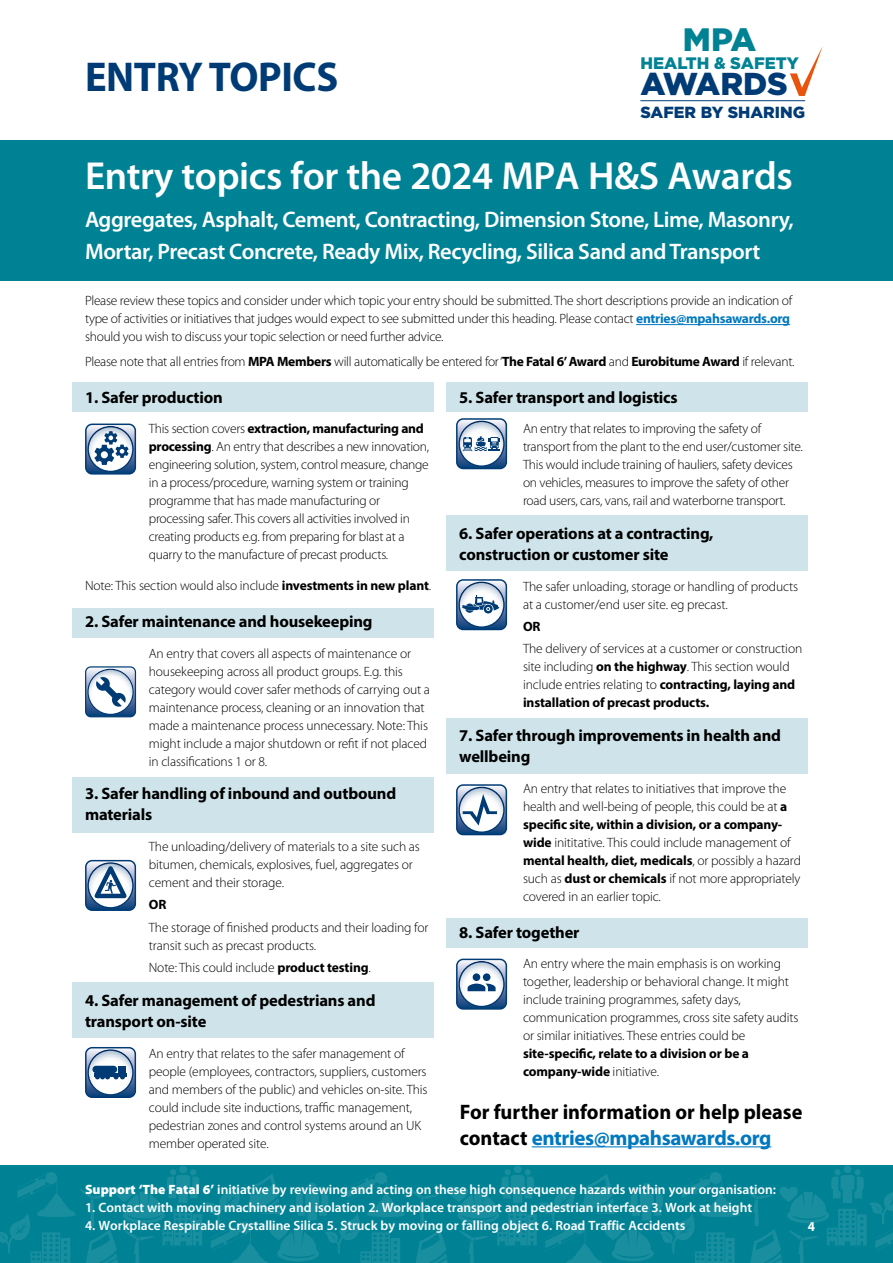
<style>
.page{position:relative;width:893px;height:1263px;background:#fff}
.page>*{position:absolute;margin:0;border:0;box-sizing:border-box;transform-origin:0 0}
.t1{font:700 41.85px "Myriad Pro";letter-spacing:-.01em;color:#003b75}
.t2{font:600 39.15px "Myriad Pro";letter-spacing:-.01em;color:#fff}
.t3{font:900 32.4px "Gotham";color:#008295}
.t4{font:900 31.65px "Gotham";letter-spacing:-.01em;color:#003b75}
.t5{font:600 22.5px/31.5px "Myriad Pro";letter-spacing:-.02em;color:#fff}
.t6{font:700 21px/25.5px "Myriad Pro";color:#000}
.t7{font:900 16.65px "Gotham";color:#008295}
.t8{font:700 16.5px/21px "Myriad Pro";letter-spacing:-.01em;color:#000}
.t9{font:900 16.05px "Gotham";color:#003b75}
.t10{font:300 13.5px/18px "Myriad Pro";letter-spacing:-.01em;color:#000}
.t11{font:600 13.5px "Myriad Pro";color:#fff}
.t12{font:700 13.5px/18px "Myriad Pro";letter-spacing:-.01em;color:#000}
.t13{font:700 13.5px "Myriad Pro";color:#fff}
.s1{font-weight:700;color:#0078bf}
.s2{font-weight:700}
.s3{font-weight:300}
.s4{color:#0078bf}
.s5{font-weight:900}
</style>
<div class="page">
<div style="left:0;top:1165px;width:893px;height:98px;background:#008295"></div>
<div style="left:179px;top:1165px;width:8px;height:8px;background:#198e9f;border-radius:50%"></div>
<div style="left:514px;top:1165px;width:8px;height:8px;background:#198e9f;border-radius:50%"></div>
<div style="left:843px;top:1165px;width:8px;height:8px;background:#198e9f;border-radius:50%"></div>
<svg style="left:0;top:1169px;width:893px;height:94px"></svg>
<hr style="left:636px;top:324px;width:154px;height:1px;background:#0078bf">
<div style="left:446px;top:515px;width:362px;height:56px;background:#cee4ea"></div>
<div style="left:72px;top:382px;width:362px;height:30px;background:#cee4ea"></div>
<div style="left:446px;top:382px;width:362px;height:30px;background:#cee4ea"></div>
<div style="left:446px;top:718px;width:362px;height:55px;background:#cee4ea"></div>
<div style="left:446px;top:918px;width:362px;height:30px;background:#cee4ea"></div>
<div style="left:72px;top:608px;width:362px;height:30px;background:#cee4ea"></div>
<div style="left:72px;top:777px;width:362px;height:55px;background:#cee4ea"></div>
<div style="left:72px;top:982px;width:362px;height:55px;background:#cee4ea"></div>
<div style="left:74px;top:416px;width:74px;height:58px;background:#003b75;opacity:.39"></div>
<svg style="left:86px;top:424px;width:49px;height:50px"></svg>
<div style="left:445px;top:776px;width:74px;height:59px;background:#003b75;opacity:.39"></div>
<svg style="left:457px;top:785px;width:49px;height:49px"></svg>
<div style="left:445px;top:951px;width:74px;height:58px;background:#003b75;opacity:.39"></div>
<svg style="left:457px;top:959px;width:49px;height:50px"></svg>
<div style="left:74px;top:659px;width:74px;height:58px;background:#003b75;opacity:.39"></div>
<svg style="left:86px;top:667px;width:49px;height:50px"></svg>
<div style="left:74px;top:1039px;width:74px;height:59px;background:#003b75;opacity:.39"></div>
<svg style="left:86px;top:1048px;width:49px;height:49px"></svg>
<div style="left:92px;top:1066px;width:25px;height:7px;background:#003b75;border-radius:4px"></div>
<div style="left:74px;top:852px;width:74px;height:59px;background:#003b75;opacity:.39"></div>
<svg style="left:86px;top:861px;width:49px;height:49px"></svg>
<div style="left:445px;top:410px;width:74px;height:59px;background:#003b75;opacity:.39"></div>
<svg style="left:457px;top:419px;width:49px;height:49px"></svg>
<div style="left:445px;top:571px;width:74px;height:59px;background:#003b75;opacity:.39"></div>
<svg style="left:457px;top:580px;width:49px;height:49px"></svg>
<div style="left:0;top:140px;width:893px;height:141px;background:#008295"></div>
<hr style="left:532px;top:1146px;width:239px;height:1px;background:#0078bf">
<hr style="left:640px;top:100px;width:165px;height:1px;background:#003b75">
<svg style="left:790px;top:46px;width:33px;height:50px"></svg>
<h1 class="t1" style="left:85px;top:50px;width:255px">ENTRY TOPICS</h1>
<h3 class="t3" style="left:683px;top:18px;width:75px">MPA</h3>
<h3 class="t4" style="left:640px;top:62px;width:149px">AWARDS</h3>
<p class="t9" style="left:640px;top:102px;width:166px">SAFER BY SHARING</p>
<p class="t7" style="left:640px;top:52px;width:160px">HEALTH &amp; SAFETY</p>
<h2 class="t2" style="left:85px;top:151px;width:709px">Entry topics for the 2024 MPA H&amp;S Awards</h2>
<h3 class="t5" style="left:85px;top:203px;width:710px">Aggregates, Asphalt, Cement, Contracting, Dimension Stone, Lime, Masonry,<br>Mortar, Precast Concrete, Ready Mix, Recycling, Silica Sand and Transport</h3>
<p class="t10" style="left:85px;top:292px;width:709px">Please review these topics and consider under which topic your entry should be submitted. The short descriptions provide an indication of type of activities or initiatives that judges would expect to see submitted under this heading. Please contact <span class="s1">entries@mpahsawards.org </span>should you wish to discuss your topic selection or need further advice.</p>
<p class="t10" style="left:85px;top:352px;width:711px">Please note that all entries from <span class="s2">MPA Members</span> will automatically be entered for ‘<span class="s2">The Fatal 6’ Award</span> and <span class="s2">Eurobitume Award</span> if relevant.</p>
<p class="t8" style="left:85px;top:386px;width:139px">1. Safer production</p>
<p class="t10" style="left:149px;top:420px;width:282px">This section covers <span class="s2">extraction, manufacturing and processing</span>. An entry that describes a new innovation, engineering solution, system, control measure, change in a process/procedure, warning system or training programme that has made manufacturing or processing safer. This covers all activities involved in creating products e.g. from preparing for blast at a quarry to the manufacture of precast products.</p>
<p class="t10" style="left:85px;top:577px;width:348px">Note: This section would also include <span class="s2">investments in new plant</span>.</p>
<p class="t8" style="left:85px;top:610px;width:289px">2. Safer maintenance and housekeeping</p>
<p class="t10" style="left:149px;top:644px;width:283px">An entry that covers all aspects of maintenance or housekeeping across all product groups. E.g. this category would cover safer methods of carrying out a maintenance process, cleaning or an innovation that made a maintenance process unnecessary. Note: This might include a major shutdown or refit if not placed in classifications 1 or 8.</p>
<p class="t8" style="left:85px;top:783px;width:313px">3. Safer handling of inbound and outbound materials</p>
<p class="t10" style="left:149px;top:838px;width:273px">The unloading/delivery of materials to a site such as bitumen, chemicals, explosives, fuel, aggregates or cement and their storage.</p>
<p class="t12" style="left:149px;top:895px;width:19px">OR</p>
<p class="t10" style="left:149px;top:918px;width:281px">The storage of finished products and their loading for transit such as precast products.</p>
<p class="t10" style="left:149px;top:959px;width:224px">Note: This could include <span class="s2">product testing</span>.</p>
<p class="t8" style="left:85px;top:989px;width:292px">4. Safer management of pedestrians and transport on-site</p>
<p class="t10" style="left:149px;top:1044px;width:280px">An entry that relates to the safer management of people (employees, contractors, suppliers, customers and members of the public) and vehicles on-site. This could include site inductions, traffic management, pedestrian zones and control systems around an UK member operated site.</p>
<p class="t8" style="left:459px;top:386px;width:220px">5. Safer transport and logistics</p>
<p class="t10" style="left:523px;top:420px;width:281px">An entry that relates to improving the safety of transport from the plant to the end user/customer site.<br>This would include training of hauliers, safety devices on vehicles, measures to improve the safety of other road users, cars, vans, rail and waterborne transport.</p>
<p class="t8" style="left:459px;top:522px;width:256px">6. Safer operations at a contracting, construction or customer site</p>
<p class="t10" style="left:523px;top:578px;width:277px">The safer unloading, storage or handling of products at a customer/end user site. eg precast.</p>
<p class="t12" style="left:523px;top:617px;width:19px">OR</p>
<p class="t10" style="left:523px;top:640px;width:281px">The delivery of services at a customer or construction site including <span class="s2">on the highway</span>. This section would include entries relating to <span class="s2">contracting, laying and installation of precast products.</span></p>
<p class="t8" style="left:459px;top:725px;width:323px">7. Safer through improvements in health and wellbeing</p>
<p class="t10" style="left:523px;top:780px;width:279px">An entry that relates to initiatives that improve the health and well-being of people, this could be at <span class="s2">a specific site, within a division, or a company&shy;wide</span> inititative. This could include management of <span class="s2">mental health, diet, medicals</span>, or possibly a hazard such as <span class="s2">dust or chemicals</span> if not more appropriately covered in an earlier topic.</p>
<p class="t8" style="left:459px;top:921px;width:122px">8. Safer together</p>
<p class="t10" style="left:523px;top:955px;width:277px">An entry where the main emphasis is on working together, leadership or behavioral change. It might include training programmes, safety days, communication programmes, cross site safety audits or similar initiatives. These entries could be</p>
<p class="t12" style="left:523px;top:1044px;width:228px">site-specific, relate to a division or be a company-wide <span class="s3">initiative.</span></p>
<h3 class="t6" style="left:460px;top:1099px;width:344px">For further information or help please contact <span class="s4">entries@mpahsawards.org</span></h3>
<p class="t11" style="left:85px;top:1181px;width:693px"><span class="s5">Support ‘The Fatal 6’</span> initiative by reviewing and acting on these high consequence hazards within your organisation:</p>
<p class="t11" style="left:85px;top:1199px;width:669px">1. Contact with moving machinery and isolation 2. Workplace transport and pedestrian interface 3. Work at height</p>
<p class="t11" style="left:85px;top:1217px;width:602px">4. Workplace Respirable Crystalline Silica 5. Struck by moving or falling object 6. Road Traffic Accidents</p>
<p class="t13" style="left:808px;top:1217px;width:9px">4</p>
</div>
